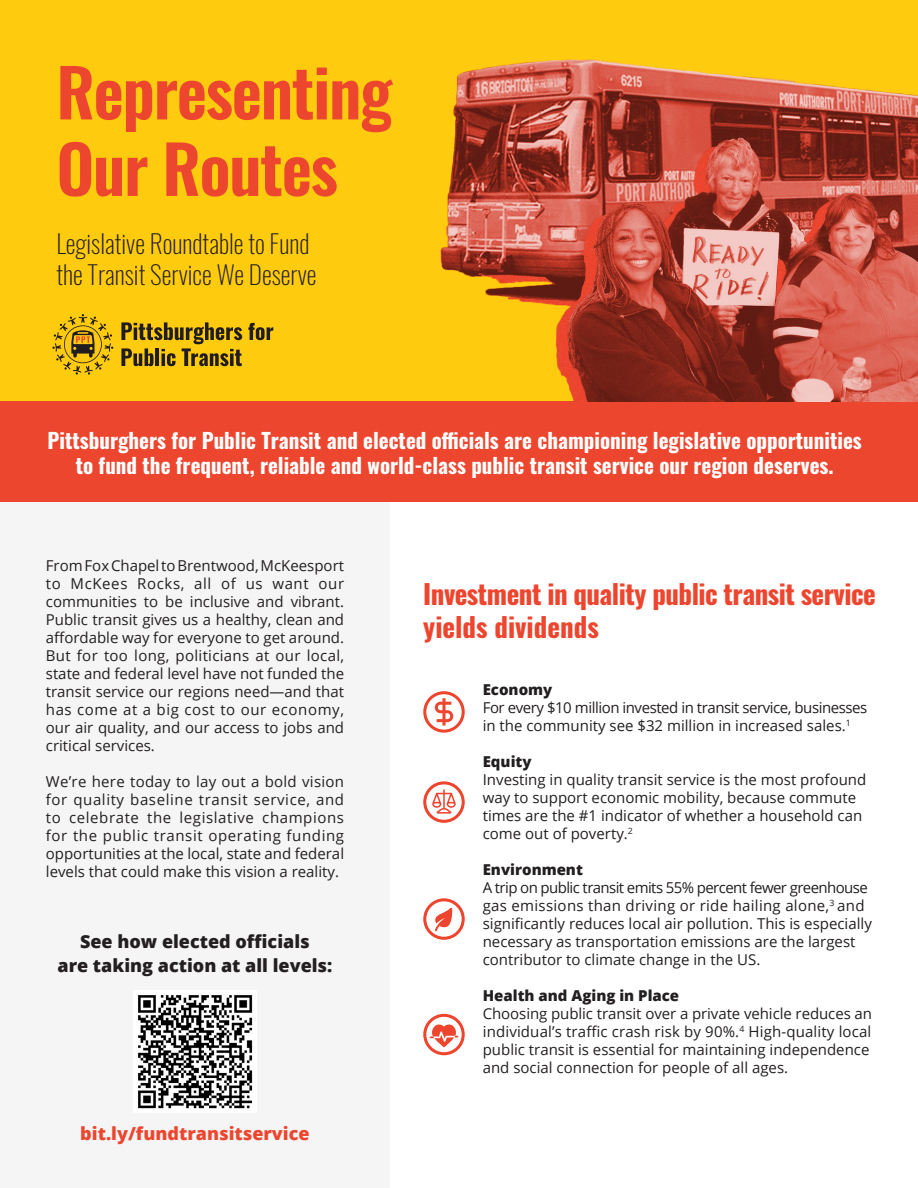
<style>
.page{position:relative;width:918px;height:1188px;background:#fff}
.page>*{position:absolute;margin:0;border:0;box-sizing:border-box;transform-origin:0 0}
.paper_title{font:600 66px "Oswald";letter-spacing:-.02em;color:#ed462f}
.t1{font:700 27px "Oswald";letter-spacing:-.02em;color:#ed452e}
.t2{font:700 27px "Oswald";color:#ed452e}
.paper_title-2{font:200 25.5px/30.6px "Oswald";color:#231f20}
.paper_title-3{font:700 21px/25.2px "Oswald";color:#fff;text-align:center}
.body_copy{font:800 18px "Open Sans";color:#231f20}
.body_copy-2{font:800 18px "Open Sans";color:#ed462f}
.body_copy-3{font:15px/18px "Open Sans";color:#231f20}
.body_copy-4{font:15px/18px "Open Sans";letter-spacing:-.03em;color:#231f20}
.body_copy-5{font:800 15px "Open Sans";color:#231f20}
</style>
<div class="page">
<div style="left:0;top:502px;width:390px;height:686px;background:#f5f5f5"></div>
<div style="left:0;top:0;width:918px;height:417px;background:#ffcb0f"></div>
<div style="left:0;top:402px;width:918px;height:100px;background:#ed462f"></div>
<svg style="left:248px;top:323px;width:25px;height:17px"></svg>
<svg style="left:121px;top:322px;width:121px;height:44px"></svg>
<svg style="left:52px;top:314px;width:61px;height:61px"></svg>
<img style="left:440px;top:59px;width:478px;height:244px">
<img style="left:540px;top:135px;width:378px;height:267px">
<img style="left:138px;top:995px;width:115px;height:114px">
<svg style="left:423px;top:691px;width:42px;height:42px"></svg>
<svg style="left:423px;top:898px;width:42px;height:42px"></svg>
<svg style="left:423px;top:781px;width:42px;height:42px"></svg>
<svg style="left:423px;top:1014px;width:42px;height:41px"></svg>
<p class="paper_title" style="left:56px;top:58px;width:337px">Representing</p>
<p class="paper_title" style="left:56px;top:135px;width:283px">Our Routes</p>
<p class="paper_title-2" style="left:56px;top:226px;width:262px">Legislative Roundtable to Fund the Transit Service We Deserve</p>
<p class="paper_title-3" style="left:47px;top:429px;width:816px">Pittsburghers for Public Transit and elected officials are championing legislative opportunities to fund the frequent, reliable and world-class public transit service our region deserves.</p>
<p class="body_copy-3" style="left:46px;top:557px;width:300px;text-align:justify">From Fox Chapel to Brentwood, McKeesport to McKees Rocks, all of us want our communities to be inclusive and vibrant.<br>Public transit gives us a healthy, clean and affordable way for everyone to get around.<br>But for too long, politicians at our local, state and federal level have not funded the transit service our regions need—and that has come at a big cost to our economy, our air quality, and our access to jobs and critical services.</p>
<p class="body_copy-3" style="left:46px;top:773px;width:300px;text-align:justify">We’re here today to lay out a bold vision for quality baseline transit service, and to celebrate the legislative champions for the public transit operating funding opportunities at the local, state and federal levels that could make this vision a reality.</p>
<p class="body_copy" style="left:80px;top:928px;width:231px">See how elected officials</p>
<p class="body_copy" style="left:58px;top:952px;width:276px">are taking action at all levels:</p>
<p class="body_copy-2" style="left:80px;top:1120px;width:231px">bit.ly/fundtransitservice</p>
<p class="t1" style="left:423px;top:580px;width:454px">Investment in quality public transit service</p>
<p class="t2" style="left:423px;top:613px;width:177px">yields dividends</p>
<p class="body_copy-5" style="left:483px;top:678px;width:71px">Economy</p>
<p class="body_copy-4" style="left:483px;top:698px;width:386px">For every $10 million invested in transit service, businesses in the community see $32 million in increased sales.<sup>1</sup></p>
<p class="body_copy-5" style="left:483px;top:750px;width:50px">Equity</p>
<p class="body_copy-3" style="left:483px;top:770px;width:385px">Investing in quality transit service is the most profound way to support economic mobility, because commute times are the #1 indicator of whether a household can come out of poverty.<sup>2</sup></p>
<p class="body_copy-5" style="left:483px;top:858px;width:102px">Environment</p>
<p class="body_copy-3" style="left:483px;top:878px;width:391px">A trip on public transit emits 55% percent fewer greenhouse gas emissions than driving or ride hailing alone,<sup>3</sup> and significantly reduces local air pollution. This is especially necessary as transportation emissions are the largest contributor to climate change in the US.</p>
<p class="body_copy-5" style="left:483px;top:984px;width:198px">Health and Aging in Place</p>
<p class="body_copy-3" style="left:483px;top:1004px;width:391px">Choosing public transit over a private vehicle reduces an</p>
<p class="body_copy-3" style="left:483px;top:1022px;width:390px">individual’s traffic crash risk by 90%.<sup>4</sup> High-quality local public transit is essential for maintaining independence and social connection for people of all ages.</p>
</div>
